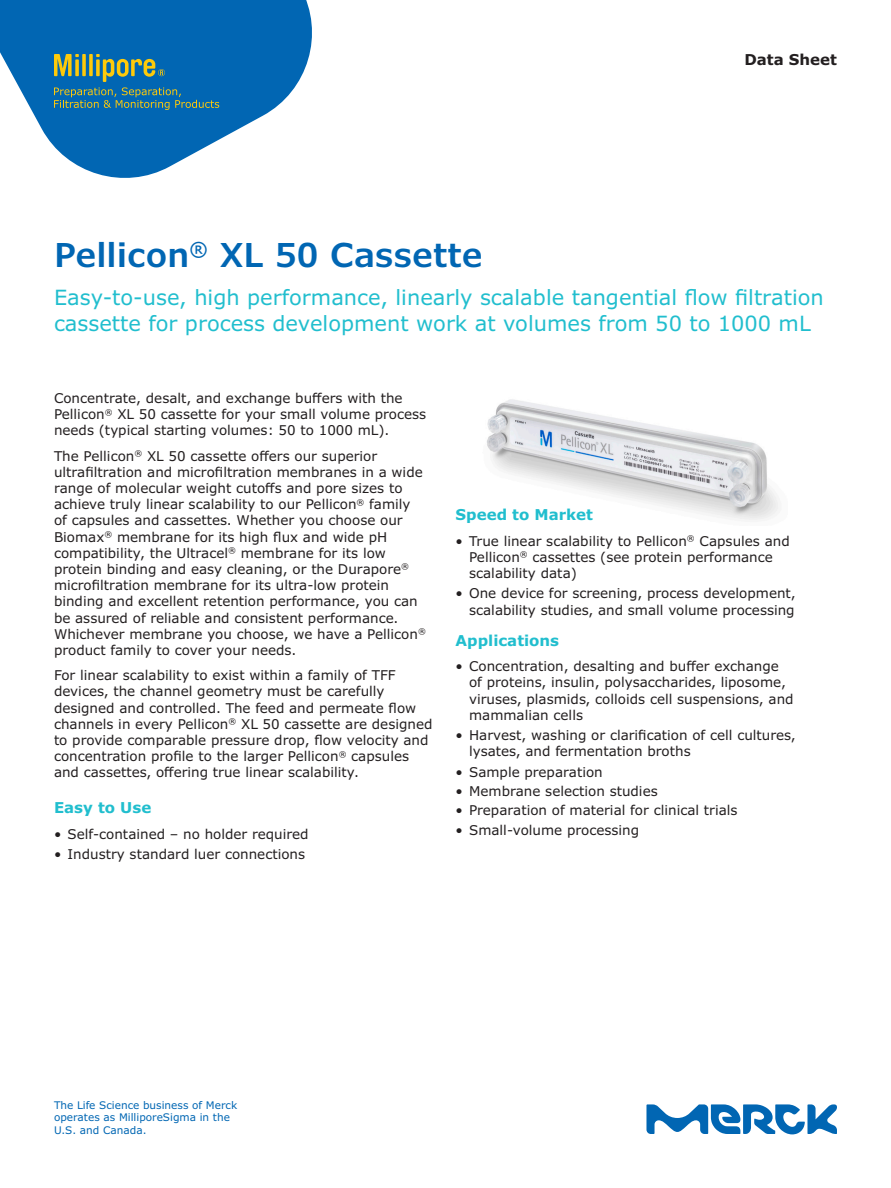
<style>
.page{position:relative;width:891px;height:1188px;background:#fff}
.page>*{position:absolute;margin:0;border:0;box-sizing:border-box;transform-origin:0 0}
.Headline_22_24{font:600 33px "Verdana Pro";color:#0166b3}
.Subhead_14_16{font:21px/25.2px "Verdana Pro";color:#21bece}
.Body_Head_10_12{font:700 15px "Verdana Pro";color:#21bece}
.t1{font:700 15px "Verdana Pro";color:#231f20}
.Body_Copy_9_11{font:13.5px/16.2px "Verdana Pro";color:#231f20}
.Caption_7_9{font:10.5px/12.6px "Verdana Pro";color:#0166b3}
</style>
<div class="page">
<svg style="left:0;top:0;width:312px;height:178px;fill:#0166b3"></svg>
<svg style="left:54px;top:54px;width:165px;height:56px;background:#307892"></svg>
<img style="left:487px;top:399px;width:292px;height:121px">
<svg style="left:646px;top:1104px;width:191px;height:30px"></svg>
<p class="t1" style="left:744px;top:50px;width:94px">Data Sheet</p>
<p class="Headline_22_24" style="left:54px;top:234px;width:430px">Pellicon<sup>®</sup> XL 50 Cassette</p>
<p class="Subhead_14_16" style="left:54px;top:285px;width:771px">Easy-to-use, high performance, linearly scalable tangential flow filtration cassette for process development work at volumes from 50 to 1000 mL</p>
<p class="Body_Copy_9_11" style="left:54px;top:390px;width:374px">Concentrate, desalt, and exchange buffers with the<br>Pellicon<sup>®</sup> XL 50 cassette for your small volume process needs (typical starting volumes: 50 to 1000 mL).</p>
<p class="Body_Copy_9_11" style="left:54px;top:448px;width:373px">The Pellicon<sup>®</sup> XL 50 cassette offers our superior ultrafiltration and microfiltration membranes in a wide range of molecular weight cutoffs and pore sizes to achieve truly linear scalability to our Pellicon<sup>®</sup> family of capsules and cassettes. Whether you choose our Biomax<sup>®</sup> membrane for its high flux and wide pH compatibility, the Ultracel<sup>®</sup> membrane for its low protein binding and easy cleaning, or the Durapore<sup>® </sup>microfiltration membrane for its ultra-low protein binding and excellent retention performance, you can be assured of reliable and consistent performance.<br>Whichever membrane you choose, we have a Pellicon<sup>® </sup>product family to cover your needs.</p>
<p class="Body_Copy_9_11" style="left:54px;top:667px;width:380px">For linear scalability to exist within a family of TFF devices, the channel geometry must be carefully designed and controlled. The feed and permeate flow channels in every Pellicon<sup>®</sup> XL 50 cassette are designed to provide comparable pressure drop, flow velocity and concentration profile to the larger Pellicon<sup>®</sup> capsules and cassettes, offering true linear scalability.</p>
<p class="Body_Head_10_12" style="left:54px;top:798px;width:99px">Easy to Use</p>
<p class="Body_Copy_9_11" style="left:54px;top:826px;width:256px">• Self-contained – no holder required</p>
<p class="Body_Copy_9_11" style="left:54px;top:846px;width:253px">• Industry standard luer connections</p>
<p class="Body_Head_10_12" style="left:456px;top:505px;width:139px">Speed to Market</p>
<p class="Body_Copy_9_11" style="left:469px;top:533px;width:322px;text-indent:-14px">• True linear scalability to Pellicon<sup>®</sup> Capsules and<br>Pellicon<sup>®</sup> cassettes (see protein performance scalability data)</p>
<p class="Body_Copy_9_11" style="left:456px;top:586px;width:342px;text-align:right">• One device for screening, process development, scalability studies, and small volume processing</p>
<p class="Body_Head_10_12" style="left:456px;top:631px;width:105px">Applications</p>
<p class="Body_Copy_9_11" style="left:469px;top:658px;width:326px;text-indent:-14px">• Concentration, desalting and buffer exchange of proteins, insulin, polysaccharides, liposome, viruses, plasmids, colloids cell suspensions, and mammalian cells</p>
<p class="Body_Copy_9_11" style="left:469px;top:727px;width:328px;text-indent:-14px">• Harvest, washing or clarification of cell cultures, lysates, and fermentation broths</p>
<p class="Body_Copy_9_11" style="left:456px;top:764px;width:149px">• Sample preparation</p>
<p class="Body_Copy_9_11" style="left:456px;top:783px;width:204px">• Membrane selection studies</p>
<p class="Body_Copy_9_11" style="left:456px;top:803px;width:283px">• Preparation of material for clinical trials</p>
<p class="Body_Copy_9_11" style="left:456px;top:822px;width:185px">• Small-volume processing</p>
<p class="Caption_7_9" style="left:54px;top:1099px;width:185px">The Life Science business of Merck operates as MilliporeSigma in the<br>U.S. and Canada.</p>
</div>
